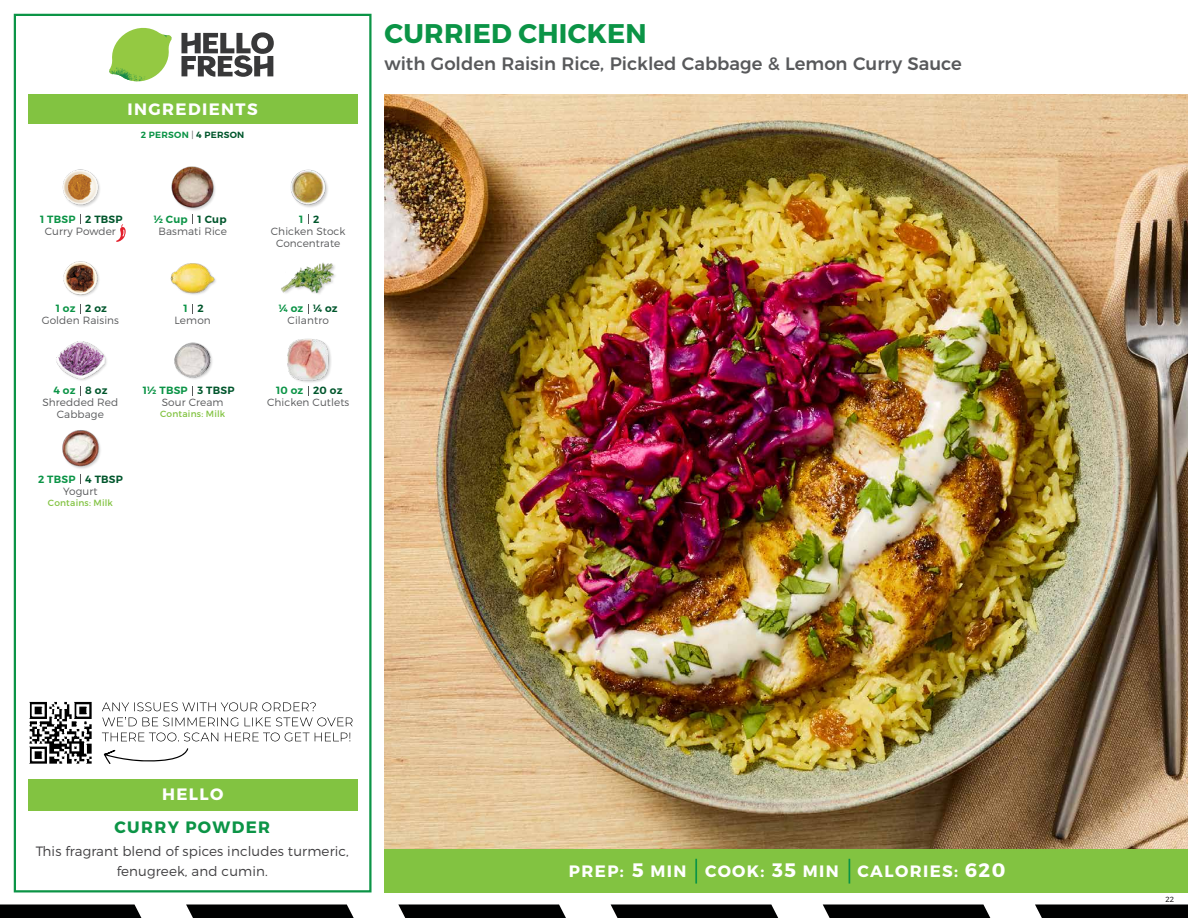
<style>
.page{position:relative;width:1188px;height:918px;background:#fff}
.page>*{position:absolute;margin:0;border:0;box-sizing:border-box;transform-origin:0 0}
.t1{font:700 27px "Montserrat";letter-spacing:.01em;color:#0b9446}
.t2{font:700 19.5px "Montserrat";color:#fff}
.t3{font:500 18px "Montserrat";color:#58595b}
.t4{font:700 16.5px "Montserrat";letter-spacing:.085em;color:#fff}
.t5{font:700 16.5px "Montserrat";letter-spacing:.085em;color:#0b9446}
.t6{font:300 13.5px/19.5px "Montserrat";letter-spacing:.01em;color:#414042;text-align:center}
.t7{font:300 10.5px/12px "Montserrat";letter-spacing:.01em;color:#58595b;text-align:center}
.t8{font:600 10.5px "Montserrat";letter-spacing:.02em;color:#0b9446}
.t9{font:600 10.5px "Montserrat";letter-spacing:.02em;color:#00562c}
.t10{font:9px "Montserrat";letter-spacing:.02em;color:#82c341}
.t11{font:600 9px "Montserrat";letter-spacing:.03em;color:#0b9446}
.t12{font:300 7.5px "Montserrat";color:#000}
.s1{font-weight:300;color:#58595b}
.s2{color:#00562c}
.s3{font-size:19.5px}
</style>
<div class="page">
<svg style="left:0;top:904px;width:141px;height:14px;background:#0e0f0f"></svg>
<svg style="left:186px;top:904px;width:168px;height:14px;background:#131414"></svg>
<svg style="left:398px;top:904px;width:168px;height:14px;background:#131414"></svg>
<svg style="left:611px;top:904px;width:167px;height:14px;background:#121313"></svg>
<svg style="left:823px;top:904px;width:167px;height:14px;background:#121313"></svg>
<svg style="left:1035px;top:904px;width:153px;height:14px;background:#0e0f0f"></svg>
<div style="left:384px;top:849px;width:804px;height:43px;background:#82c341"></div>
<svg style="left:181px;top:32px;width:93px;height:45px"></svg>
<svg style="left:114px;top:28px;width:55px;height:36px"></svg>
<img style="left:143px;top:28px;width:29px;height:24px">
<img style="left:112px;top:48px;width:54px;height:10px">
<img style="left:109px;top:52px;width:55px;height:30px">
<img style="left:142px;top:58px;width:24px;height:23px">
<div style="left:28px;top:94px;width:330px;height:30px;background:#82c341"></div>
<div style="left:14px;top:14px;width:358px;height:878px;border:2px solid #0b9446"></div>
<div style="left:28px;top:779px;width:330px;height:32px;background:#82c341"></div>
<img style="left:170px;top:263px;width:46px;height:32px">
<img style="left:281px;top:262px;width:54px;height:32px">
<div style="left:172px;top:166px;width:45px;height:45px;background:#000;opacity:.2"></div>
<img style="left:171px;top:166px;width:46px;height:43px">
<img style="left:290px;top:169px;width:38px;height:38px">
<img style="left:63px;top:261px;width:36px;height:36px">
<img style="left:62px;top:169px;width:38px;height:38px">
<img style="left:174px;top:342px;width:38px;height:37px">
<div style="left:287px;top:338px;width:46px;height:46px;background:#000;opacity:.2"></div>
<img style="left:287px;top:338px;width:46px;height:43px">
<img style="left:56px;top:341px;width:51px;height:40px">
<img style="left:62px;top:430px;width:39px;height:39px">
<hr style="left:695px;top:859px;width:2px;height:25px;background:#0b9446">
<svg style="left:849px;top:859px;width:1px;height:25px"></svg>
<svg style="left:116px;top:224px;width:10px;height:18px"></svg>
<img style="left:29px;top:701px;width:63px;height:63px">
<svg style="left:104px;top:748px;width:84px;height:16px"></svg>
<svg style="left:102px;top:733px;width:248px;height:8px"></svg>
<svg style="left:102px;top:717px;width:251px;height:9px"></svg>
<svg style="left:102px;top:702px;width:214px;height:9px"></svg>
<img style="left:384px;top:94px;width:804px;height:755px">
<h3 class="t4" style="left:128px;top:99px;width:132px">INGREDIENTS</h3>
<p class="t11" style="left:141px;top:129px;width:105px">2 PERSON <span class="s1">|</span> <span class="s2">4 PERSON</span></p>
<p class="t8" style="left:40px;top:212px;width:37px">1 TBSP</p>
<p class="t9" style="left:85px;top:212px;width:39px">2 TBSP</p>
<p class="t9" style="left:198px;top:212px;width:31px">1 Cup</p>
<p class="t9" style="left:313px;top:212px;width:8px">2</p>
<p class="t8" style="left:154px;top:212px;width:36px">½ Cup</p>
<p class="t8" style="left:299px;top:212px;width:6px">1</p>
<p class="t7" style="left:45px;top:225px;width:72px">Curry Powder</p>
<p class="t7" style="left:158px;top:225px;width:70px">Basmati Rice</p>
<p class="t7" style="left:271px;top:225px;width:76px">Chicken Stock<br>Concentrate</p>
<p class="t8" style="left:56px;top:302px;width:21px">1 oz</p>
<p class="t9" style="left:85px;top:302px;width:23px">2 oz</p>
<p class="t9" style="left:198px;top:302px;width:8px">2</p>
<p class="t9" style="left:313px;top:302px;width:26px">¼ oz</p>
<p class="t8" style="left:184px;top:302px;width:6px">1</p>
<p class="t8" style="left:279px;top:302px;width:26px">¼ oz</p>
<p class="t7" style="left:42px;top:314px;width:79px">Golden Raisins</p>
<p class="t7" style="left:174px;top:314px;width:38px">Lemon</p>
<p class="t7" style="left:288px;top:314px;width:43px">Cilantro</p>
<p class="t8" style="left:53px;top:384px;width:24px">4 oz</p>
<p class="t9" style="left:85px;top:384px;width:24px">8 oz</p>
<p class="t8" style="left:143px;top:384px;width:46px">1½ TBSP</p>
<p class="t8" style="left:276px;top:384px;width:29px">10 oz</p>
<p class="t9" style="left:198px;top:384px;width:38px">3 TBSP</p>
<p class="t9" style="left:313px;top:384px;width:31px">20 oz</p>
<p class="t7" style="left:42px;top:396px;width:77px">Shredded Red<br>Cabbage</p>
<p class="t7" style="left:162px;top:396px;width:63px">Sour Cream</p>
<p class="t10" style="left:160px;top:408px;width:67px">Contains: Milk</p>
<p class="t7" style="left:267px;top:396px;width:84px">Chicken Cutlets</p>
<p class="t8" style="left:38px;top:473px;width:39px">2 TBSP</p>
<p class="t9" style="left:85px;top:473px;width:39px">4 TBSP</p>
<p class="t7" style="left:63px;top:485px;width:36px">Yogurt</p>
<p class="t10" style="left:48px;top:497px;width:67px">Contains: Milk</p>
<h1 class="t1" style="left:385px;top:17px;width:264px">CURRIED CHICKEN</h1>
<h3 class="t3" style="left:384px;top:49px;width:579px">with Golden Raisin Rice, Pickled Cabbage &amp; Lemon Curry Sauce</h3>
<h3 class="t4" style="left:162px;top:784px;width:63px">HELLO</h3>
<h3 class="t5" style="left:114px;top:817px;width:157px">CURRY POWDER</h3>
<p class="t6" style="left:36px;top:841px;width:315px">This fragrant blend of spices includes turmeric, fenugreek, and cumin.</p>
<h3 class="t4" style="left:632px;top:861px;width:56px"><span class="s3">5</span> MIN</h3>
<h3 class="t4" style="left:772px;top:861px;width:68px"><span class="s3">35</span> MIN</h3>
<h2 class="t2" style="left:965px;top:858px;width:42px">620</h2>
<h3 class="t4" style="left:569px;top:861px;width:56px">PREP:</h3>
<h3 class="t4" style="left:705px;top:861px;width:61px">COOK:</h3>
<h3 class="t4" style="left:858px;top:861px;width:102px">CALORIES:</h3>
<p class="t12" style="left:1166px;top:895px;width:10px">22</p>
</div>
